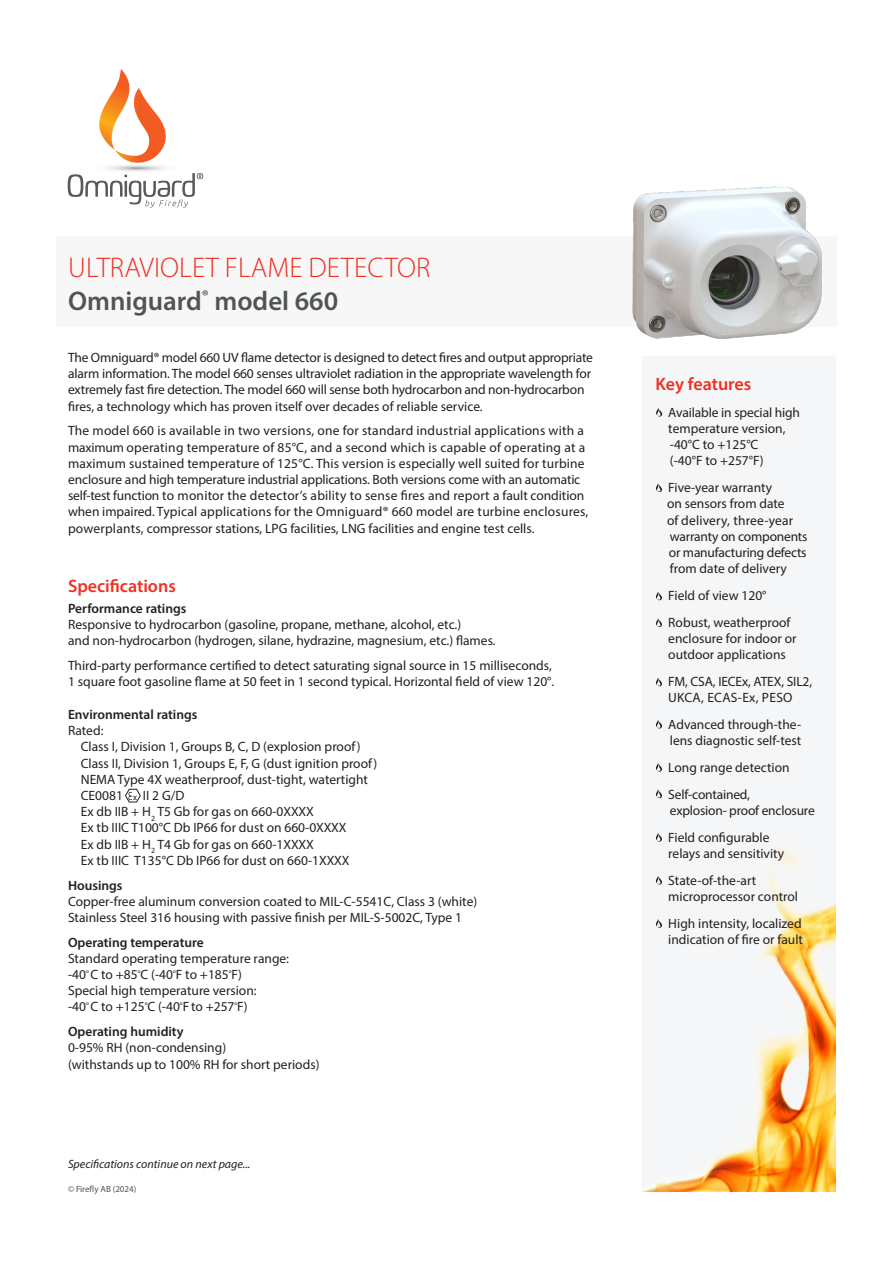
<style>
.page{position:relative;width:893px;height:1263px;background:#fff}
.page>*{position:absolute;margin:0;border:0;box-sizing:border-box;transform-origin:0 0}
.Headline{font:300 28.5px "Myriad Pro";letter-spacing:.005em;color:#ef3122}
.Headline-2{font:600 27px "Myriad Pro";color:#4f5650}
.Subhead_1{font:600 18px "Myriad Pro";color:#ef3122}
.Body_text{font:600 18px "Myriad Pro";letter-spacing:-.005em;color:#ef3122}
.Technical_copy{font:13.5px/16.2px "Myriad Pro";color:#231f20}
.Body_text-2{font:13.5px/16.2px "Myriad Pro";color:#231f20}
.Subhead_2{font:600 13.5px "Myriad Pro";color:#231f20}
.Technical_copy-2{font:italic 12px "Myriad Pro";color:#231f20}
.Subhead_1-2{font:9px "Myriad Pro";color:#4f5650}
.s1{font-weight:600}
</style>
<div class="page">
<div style="left:56px;top:236px;width:781px;height:90px;background:#f7f7f7"></div>
<svg style="left:68px;top:173px;width:135px;height:35px"></svg>
<img style="left:77px;top:166px;width:119px;height:8px">
<svg style="left:99px;top:69px;width:67px;height:97px"></svg>
<img style="left:633px;top:186px;width:188px;height:153px">
<svg style="left:125px;top:789px;width:16px;height:13px"></svg>
<div style="left:641px;top:355px;width:196px;height:838px;background:#f2f3f4;border:1px solid #fff"></div>
<img style="left:641px;top:813px;width:195px;height:379px">
<svg style="left:655px;top:483px;width:7px;height:9px"></svg>
<svg style="left:655px;top:618px;width:7px;height:9px"></svg>
<svg style="left:656px;top:592px;width:6px;height:9px"></svg>
<svg style="left:656px;top:408px;width:7px;height:9px"></svg>
<svg style="left:656px;top:678px;width:6px;height:9px"></svg>
<svg style="left:656px;top:720px;width:6px;height:9px"></svg>
<svg style="left:656px;top:763px;width:6px;height:9px"></svg>
<svg style="left:655px;top:789px;width:7px;height:9px"></svg>
<svg style="left:655px;top:833px;width:8px;height:9px"></svg>
<svg style="left:655px;top:876px;width:8px;height:9px"></svg>
<svg style="left:655px;top:919px;width:8px;height:9px"></svg>
<p class="Headline" style="left:68px;top:251px;width:364px">ULTRAVIOLET FLAME DETECTOR</p>
<p class="Headline-2" style="left:68px;top:283px;width:272px">Omniguard<sup>®</sup> model 660</p>
<p class="Technical_copy" style="left:68px;top:349px;width:526px">The Omniguard® model 660 UV flame detector is designed to detect fires and output appropriate alarm information. The model 660 senses ultraviolet radiation in the appropriate wavelength for extremely fast fire detection. The model 660 will sense both hydrocarbon and non-hydrocarbon fires, a technology which has proven itself over decades of reliable service.</p>
<p class="Technical_copy" style="left:68px;top:422px;width:522px">The model 660 is available in two versions, one for standard industrial applications with a maximum operating temperature of 85°C, and a second which is capable of operating at a maximum sustained temperature of 125°C. This version is especially well suited for turbine enclosure and high temperature industrial applications. Both versions come with an automatic self-test function to monitor the detector’s ability to sense fires and report a fault condition when impaired. Typical applications for the Omniguard® 660 model are turbine enclosures, powerplants, compressor stations, LPG facilities, LNG facilities and engine test cells.</p>
<p class="Subhead_1" style="left:68px;top:575px;width:109px">Specifications</p>
<p class="Subhead_2" style="left:68px;top:599px;width:120px">Performance ratings</p>
<p class="Technical_copy" style="left:68px;top:616px;width:429px">Responsive to hydrocarbon (gasoline, propane, methane, alcohol, etc.)<br>and non-hydrocarbon (hydrogen, silane, hydrazine, magnesium, etc.) flames.</p>
<p class="Technical_copy" style="left:68px;top:657px;width:488px">Third-party performance certified to detect saturating signal source in 15 milliseconds,<br>1 square foot gasoline flame at 50 feet in 1 second typical. Horizontal field of view 120°.</p>
<p class="Subhead_2" style="left:68px;top:706px;width:131px">Environmental ratings</p>
<p class="Technical_copy" style="left:81px;top:722px;width:298px;text-indent:-13px">Rated:<br>Class I, Division 1, Groups B, C, D (explosion proof)<br>Class II, Division 1, Groups E, F, G (dust ignition proof)<br>NEMA Type 4X weatherproof, dust-tight, watertight CE0081</p>
<p class="Technical_copy" style="left:81px;top:787px;width:270px;text-indent:62px">II 2 G/D<br>Ex db IIB + H<sub>2</sub> T5 Gb for gas on 660-0XXXX<br>Ex tb IIIC T100°C Db IP66 for dust on 660-0XXXX Ex db IIB + H<sub>2</sub> T4 Gb for gas on 660-1XXXX<br>Ex tb IIIC T135°C Db IP66 for dust on 660-1XXXX</p>
<p class="Technical_copy" style="left:68px;top:877px;width:411px"><span class="s1">Housings<br></span>Copper-free aluminum conversion coated to MIL-C-5541C, Class 3 (white)<br>Stainless Steel 316 housing with passive finish per MIL-S-5002C, Type 1</p>
<p class="Technical_copy" style="left:68px;top:934px;width:223px"><span class="s1">Operating temperature<br></span>Standard operating temperature range: -40<sup>o</sup> C to +85<sup>o</sup>C (-40<sup>o</sup>F to +185<sup>o</sup>F)<br>Special high temperature version:<br>-40<sup>o</sup> C to +125<sup>o</sup>C (-40<sup>o</sup>F to +257<sup>o</sup>F)</p>
<p class="Technical_copy" style="left:68px;top:1023px;width:253px"><span class="s1">Operating humidity<br></span>0-95% RH (non-condensing)<br>(withstands up to 100% RH for short periods)</p>
<p class="Technical_copy-2" style="left:68px;top:1156px;width:184px">Specifications continue on next page...</p>
<p class="Subhead_1-2" style="left:68px;top:1184px;width:70px">© Firefly AB (2024)</p>
<p class="Body_text" style="left:656px;top:372px;width:97px">Key features</p>
<p class="Body_text-2" style="left:668px;top:404px;width:133px">Available in special high temperature version, -40°C to +125°C<br>(-40°F to +257°F)</p>
<p class="Body_text-2" style="left:667px;top:479px;width:142px">Five-year warranty<br>on sensors from date<br>of delivery, three-year warranty on components or manufacturing defects from date of delivery</p>
<p class="Body_text-2" style="left:668px;top:587px;width:100px">Field of view 120°</p>
<p class="Body_text-2" style="left:668px;top:614px;width:130px">Robust, weatherproof enclosure for indoor or outdoor applications</p>
<p class="Body_text-2" style="left:668px;top:673px;width:146px">FM, CSA, IECEx, ATEX, SIL2,<br>UKCA, ECAS-Ex, PESO</p>
<p class="Body_text-2" style="left:668px;top:716px;width:135px">Advanced through-the&shy;lens diagnostic self-test</p>
<p class="Body_text-2" style="left:668px;top:759px;width:123px">Long range detection</p>
<p class="Body_text-2" style="left:668px;top:786px;width:148px">Self-contained,<br>explosion- proof enclosure</p>
<p class="Body_text-2" style="left:668px;top:829px;width:117px">Field configurable relays and sensitivity</p>
<p class="Body_text-2" style="left:668px;top:872px;width:131px">State-of-the-art microprocessor control</p>
<p class="Body_text-2" style="left:668px;top:915px;width:136px">High intensity, localized indication of fire or fault</p>
</div>
